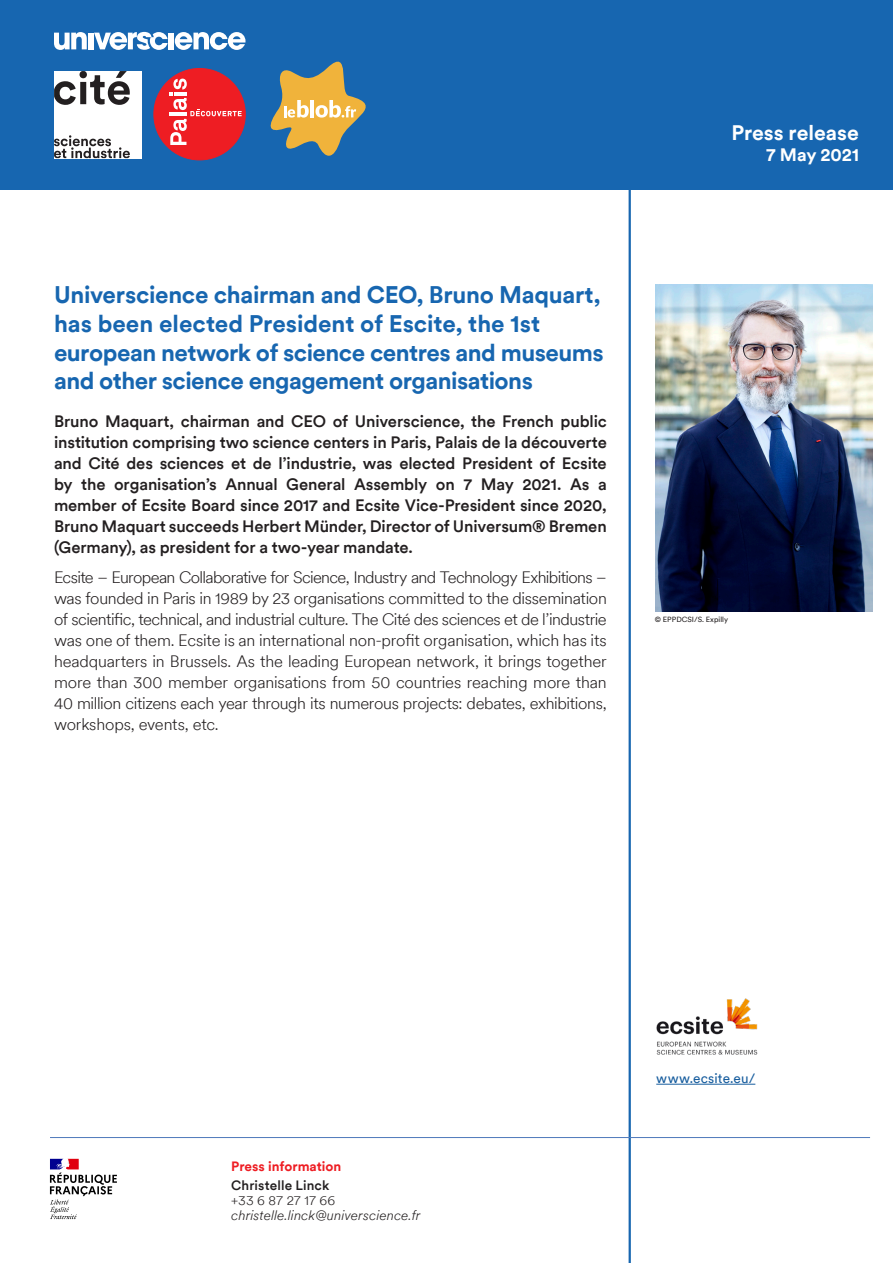
<style>
.page{position:relative;width:893px;height:1263px;background:#fff}
.page>*{position:absolute;margin:0;border:0;box-sizing:border-box;transform-origin:0 0}
.date{font:700 24px/28.8px "CSI Circular TT";letter-spacing:-.02em;color:#1766b0}
.t1{font:700 21px "CSI Circular TT";color:#fff}
.t2{font:700 18px "CSI Circular TT";color:#fff}
.TEXTE{font:300 16.5px/21px "CSI Circular TT";letter-spacing:-.02em;color:#231f20;text-align:justify}
.TEXTE-2{font:500 16.5px/21px "CSI Circular TT";letter-spacing:-.01em;color:#231f20;text-align:justify}
.TEXTE-3{font:italic 300 13.5px "CSI Circular TT";letter-spacing:.01em;color:#231f20}
.t3{font:700 13.5px "CSI Circular TT";color:#ee1d23}
.TEXTE-4{font:500 13.5px "CSI Circular TT";letter-spacing:.01em;color:#231f20}
.TEXTE-5{font:13.5px "CSI Circular TT";letter-spacing:.015em;color:#175d9e}
.TEXTE-6{font:300 13.5px "CSI Circular TT";letter-spacing:.01em;color:#231f20}
.t4{font:7.5px "CSI Circular TT";color:#231f20}
</style>
<div class="page">
<hr style="left:629px;top:132px;width:2px;height:1131px;background:#1766b0">
<div style="left:0;top:0;width:893px;height:189px;background:#1766b0"></div>
<hr style="left:50px;top:1137px;width:820px;height:1px;background:#557fbe">
<svg style="left:50px;top:1159px;width:67px;height:60px"></svg>
<div style="left:154px;top:68px;width:91px;height:92px;background:#ee1d23;border-radius:50%"></div>
<svg style="left:169px;top:79px;width:73px;height:66px"></svg>
<svg style="left:54px;top:32px;width:33px;height:18px"></svg>
<div style="left:88px;top:33px;width:5px;height:16px;background:#fff"></div>
<div style="left:169px;top:33px;width:5px;height:16px;background:#fff"></div>
<svg style="left:175px;top:32px;width:71px;height:18px"></svg>
<svg style="left:94px;top:32px;width:74px;height:18px"></svg>
<div style="left:54px;top:71px;width:87px;height:87px;background:#fff"></div>
<svg style="left:54px;top:135px;width:76px;height:23px"></svg>
<svg style="left:54px;top:71px;width:76px;height:34px"></svg>
<svg style="left:270px;top:61px;width:96px;height:95px"></svg>
<img style="left:655px;top:285px;width:218px;height:326px">
<img style="left:656px;top:998px;width:101px;height:56px">
<hr style="left:656px;top:1084px;width:99px;height:1px;background:#175d9e">
<p class="date" style="left:54px;top:279px;width:551px">Universcience chairman and CEO, Bruno Maquart, has been elected President of Escite, the 1st european network of science centres and museums and other science engagement organisations</p>
<p class="TEXTE-2" style="left:54px;top:410px;width:554px">Bruno Maquart, chairman and CEO of Universcience, the French public institution comprising two science centers in Paris, Palais de la découverte and Cité des sciences et de l’industrie, was elected President of Ecsite by the organisation’s Annual General Assembly on 7 May 2021. As a member of Ecsite Board since 2017 and Ecsite Vice-President since 2020, Bruno Maquart succeeds Herbert Münder, Director of Universum® Bremen (Germany), as president for a two-year mandate.</p>
<p class="TEXTE" style="left:54px;top:566px;width:554px">Ecsite – European Collaborative for Science, Industry and Technology Exhibitions – was founded in Paris in 1989 by 23 organisations committed to the dissemination of scientific, technical, and industrial culture. The Cité des sciences et de l’industrie was one of them. Ecsite is an international non-profit organisation, which has its headquarters in Brussels. As the leading European network, it brings together more than 300 member organisations from 50 countries reaching more than 40 million citizens each year through its numerous projects: debates, exhibitions, workshops, events, etc.</p>
<p class="t1" style="left:731px;top:118px;width:129px">Press release</p>
<p class="t2" style="left:766px;top:142px;width:94px">7 May 2021</p>
<p class="t4" style="left:655px;top:615px;width:75px">© EPPDCSI/S. Expilly</p>
<p class="t3" style="left:231px;top:1157px;width:112px">Press information</p>
<p class="TEXTE-4" style="left:231px;top:1176px;width:100px">Christelle Linck</p>
<p class="TEXTE-6" style="left:231px;top:1191px;width:106px">+33 6 87 27 17 66</p>
<p class="TEXTE-3" style="left:231px;top:1206px;width:191px">christelle.linck@universcience.fr</p>
<p class="TEXTE-5" style="left:656px;top:1069px;width:101px">www.ecsite.eu/</p>
</div>
